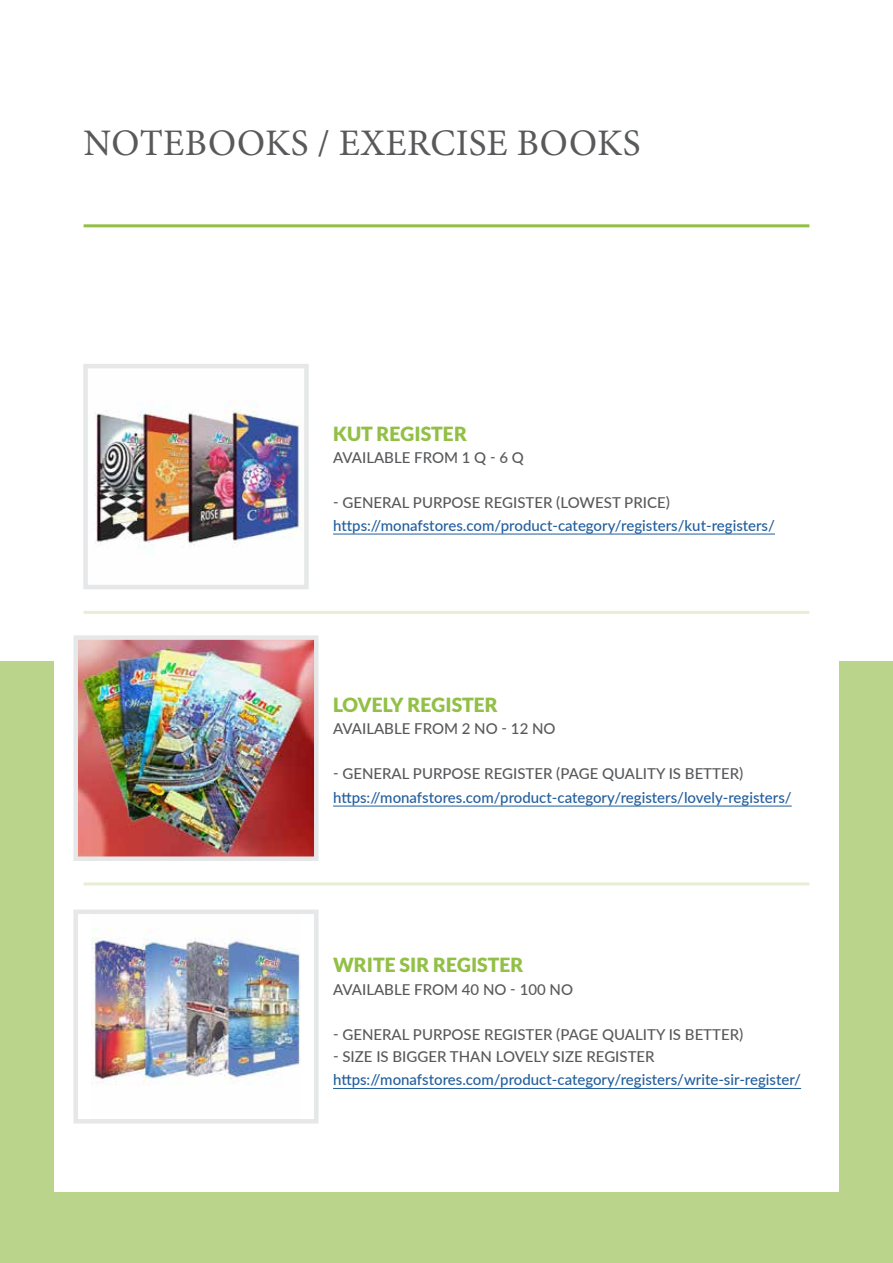
<style>
.page{position:relative;width:893px;height:1263px;background:#fff}
.page>*{position:absolute;margin:0;border:0;box-sizing:border-box;transform-origin:0 0}
.t1{font:37.5px "Minion Pro";letter-spacing:.01em;color:#58595b}
.t2{font:900 19.5px "Lato";color:#92bf45}
.t3{font:500 15px "Lato";color:#58595b}
.t4{font:500 15px "Lato";color:#215e9e}
</style>
<div class="page">
<div style="left:0;top:661px;width:893px;height:602px;background:#bbd48c"></div>
<div style="left:54px;top:54px;width:785px;height:1137px;background:#fff"></div>
<hr style="left:84px;top:224px;width:725px;height:3px;background:#92bf45">
<hr style="left:84px;top:611px;width:725px;height:3px;background:#e6eed4">
<hr style="left:84px;top:882px;width:725px;height:3px;background:#e6eed4">
<img style="left:94px;top:409px;width:210px;height:139px">
<div style="left:83px;top:364px;width:226px;height:225px;border:4px solid #e6e7e8"></div>
<hr style="left:333px;top:534px;width:442px;height:1px;background:#215e9e">
<img style="left:78px;top:640px;width:235px;height:216px">
<div style="left:73px;top:635px;width:245px;height:226px;border:4px solid #e6e7e8"></div>
<hr style="left:333px;top:806px;width:459px;height:1px;background:#215e9e">
<img style="left:91px;top:928px;width:210px;height:157px">
<div style="left:73px;top:909px;width:245px;height:214px;border:4px solid #e6e7e8"></div>
<hr style="left:333px;top:1088px;width:468px;height:1px;background:#215e9e">
<h1 class="t1" style="left:84px;top:118px;width:558px">NOTEBOOKS / EXERCISE BOOKS</h1>
<h2 class="t2" style="left:333px;top:422px;width:135px">KUT REGISTER</h2>
<p class="t3" style="left:333px;top:447px;width:192px">AVAILABLE FROM 1 Q - 6 Q</p>
<p class="t3" style="left:333px;top:492px;width:338px">- GENERAL PURPOSE REGISTER (LOWEST PRICE)</p>
<p class="t4" style="left:333px;top:514px;width:443px">https://monafstores.com/product-category/registers/kut-registers/</p>
<h2 class="t2" style="left:333px;top:693px;width:166px">LOVELY REGISTER</h2>
<p class="t3" style="left:333px;top:718px;width:224px">AVAILABLE FROM 2 NO - 12 NO</p>
<p class="t3" style="left:333px;top:763px;width:412px">- GENERAL PURPOSE REGISTER (PAGE QUALITY IS BETTER)</p>
<p class="t4" style="left:333px;top:786px;width:460px">https://monafstores.com/product-category/registers/lovely-registers/</p>
<h2 class="t2" style="left:333px;top:954px;width:192px">WRITE SIR REGISTER</h2>
<p class="t3" style="left:333px;top:979px;width:241px">AVAILABLE FROM 40 NO - 100 NO</p>
<p class="t3" style="left:333px;top:1024px;width:412px">- GENERAL PURPOSE REGISTER (PAGE QUALITY IS BETTER)</p>
<p class="t3" style="left:333px;top:1046px;width:323px">- SIZE IS BIGGER THAN LOVELY SIZE REGISTER</p>
<p class="t4" style="left:333px;top:1069px;width:469px">https://monafstores.com/product-category/registers/write-sir-register/</p>
</div>
